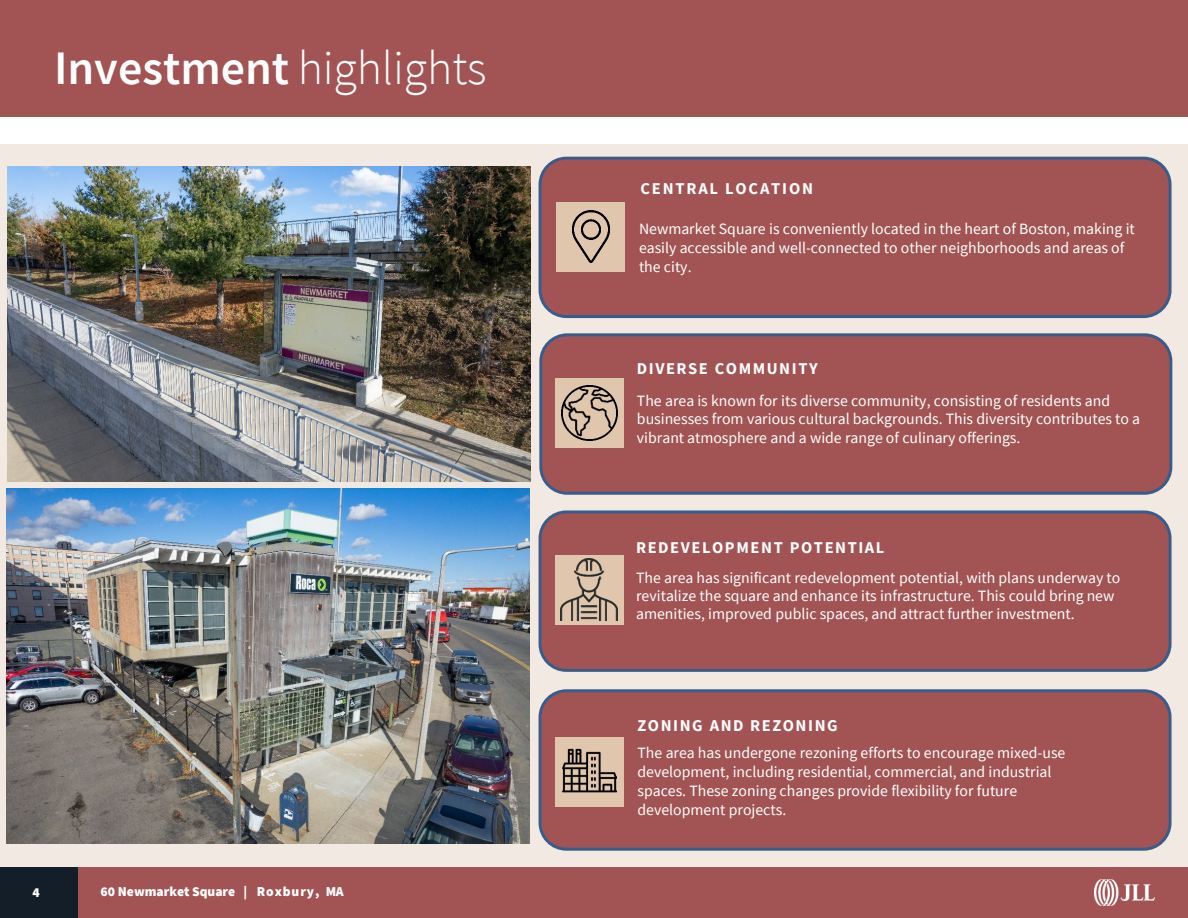
<style>
.page{position:relative;width:1188px;height:918px;background:#fff}
.page>*{position:absolute;margin:0;border:0;box-sizing:border-box;transform-origin:0 0}
.t1{font:600 48px "Source Sans Pro";color:#fff}
.t2{font:700 16.5px "Source Sans Pro";letter-spacing:.095em;color:#fff}
.t3{font:15.75px/18.9px "Source Sans Pro";color:#fff}
.t4{font:900 13.5px "Source Sans Pro";color:#fff}
.s1{font-weight:300}
</style>
<div class="page">
<div style="left:0;top:144px;width:1188px;height:743px;background:#f2e9e2"></div>
<div style="left:0;top:0;width:1188px;height:117px;background:#a25454"></div>
<div style="left:78px;top:867px;width:1110px;height:51px;background:#a25454"></div>
<img style="left:1095px;top:879px;width:60px;height:27px">
<div style="left:0;top:867px;width:78px;height:51px;background:#131e29"></div>
<img style="left:7px;top:488px;width:523px;height:355px">
<div style="left:539px;top:510px;width:633px;height:162px;background:#a25454;border:3px solid #385d8a;border-radius:26px"></div>
<div style="left:539px;top:689px;width:633px;height:162px;background:#a25454;border:3px solid #385d8a;border-radius:26px"></div>
<div style="left:555px;top:738px;width:69px;height:69px;background:#e0c6ad"></div>
<div style="left:540px;top:158px;width:630px;height:159px;background:#a25454;border-radius:26px"></div>
<div style="left:539px;top:157px;width:633px;height:161px;border:3px solid #385d8a;border-radius:26px"></div>
<div style="left:539px;top:333px;width:633px;height:162px;background:#a25454;border:3px solid #385d8a;border-radius:26px"></div>
<img style="left:562px;top:748px;width:54px;height:45px">
<div style="left:555px;top:378px;width:69px;height:69px;background:#e0c6ad"></div>
<div style="left:555px;top:555px;width:69px;height:70px;background:#e0c6ad"></div>
<img style="left:561px;top:559px;width:56px;height:62px">
<img style="left:562px;top:385px;width:55px;height:56px">
<div style="left:556px;top:202px;width:69px;height:70px;background:#e0c6ad"></div>
<img style="left:572px;top:211px;width:38px;height:52px">
<img style="left:8px;top:166px;width:523px;height:316px">
<h2 class="t1" style="left:54px;top:37px;width:434px">Investment <span class="s1">highlights</span></h2>
<p class="t4" style="left:32px;top:883px;width:9px">4</p>
<p class="t4" style="left:101px;top:882px;width:245px">60 Newmarket Square | Roxbury, MA</p>
<p class="t2" style="left:641px;top:177px;width:174px">CENTRAL LOCATION</p>
<p class="t3" style="left:639px;top:219px;width:497px">Newmarket Square is conveniently located in the heart of Boston, making it easily accessible and well-connected to other neighborhoods and areas of the city.</p>
<p class="t2" style="left:637px;top:357px;width:182px">DIVERSE COMMUNITY</p>
<p class="t3" style="left:637px;top:391px;width:505px">The area is known for its diverse community, consisting of residents and businesses from various cultural backgrounds. This diversity contributes to a vibrant atmosphere and a wide range of culinary offerings.</p>
<p class="t2" style="left:636px;top:536px;width:250px">REDEVELOPMENT POTENTIAL</p>
<p class="t3" style="left:636px;top:569px;width:486px;line-height:18px">The area has significant redevelopment potential, with plans underway to revitalize the square and enhance its infrastructure. This could bring new amenities, improved public spaces, and attract further investment.</p>
<p class="t2" style="left:638px;top:714px;width:202px">ZONING AND REZONING</p>
<p class="t3" style="left:638px;top:743px;width:429px">The area has undergone rezoning efforts to encourage mixed-use development, including residential, commercial, and industrial spaces. These zoning changes provide flexibility for future development projects.</p>
</div>
